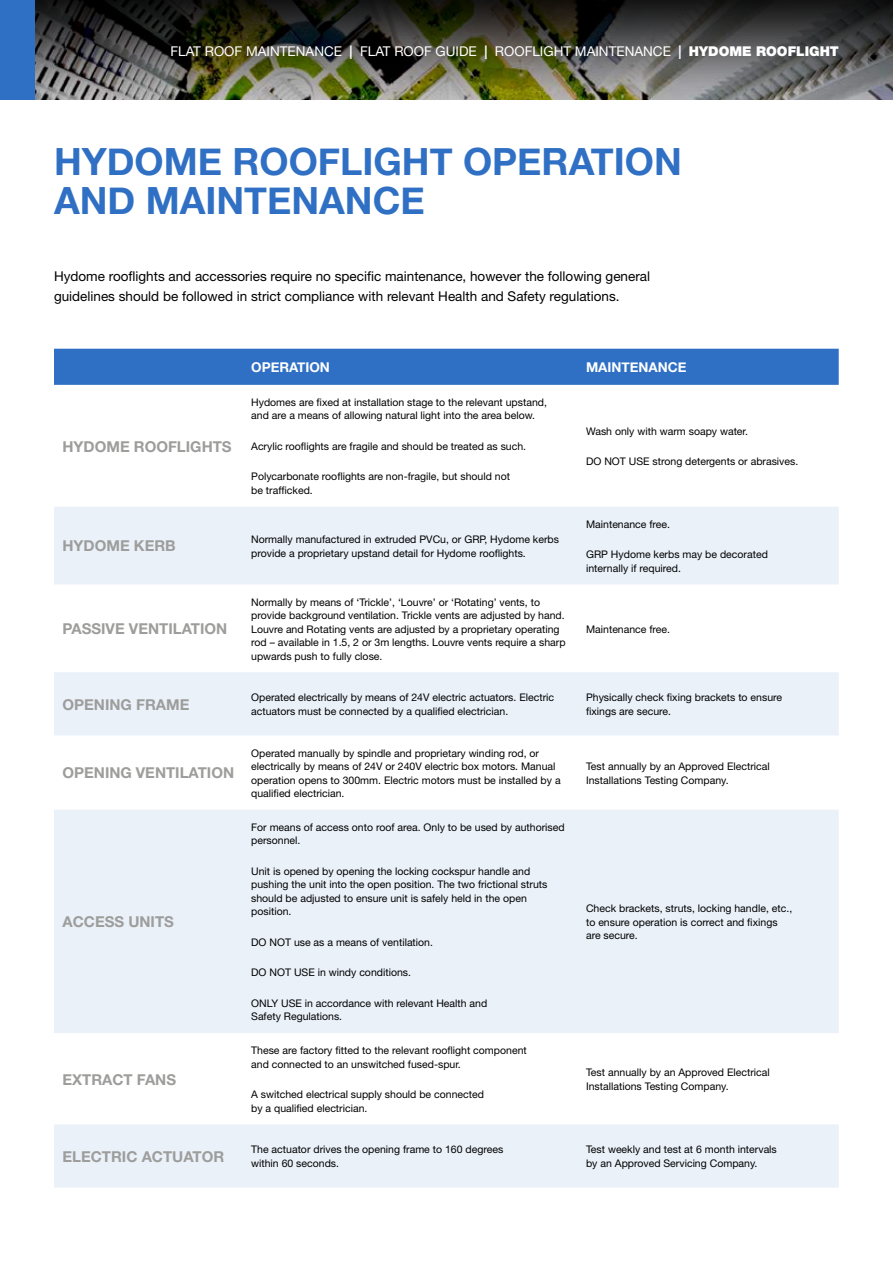
<style>
.page{position:relative;width:893px;height:1263px;background:#fff}
.page>*{position:absolute;margin:0;border:0;box-sizing:border-box;transform-origin:0 0}
.t1{font:700 37.5px/39px "Helvetica Neue";color:#3070c4}
.t2{font:700 15px "Helvetica Neue East A";color:#9d9d9c}
.t3{font:13.5px/19.5px "Helvetica Neue";color:#000}
.t4{font:13.5px "Helvetica Neue";color:#fff}
.t5{font:700 13.5px "Helvetica Neue";color:#fff}
.t6{font:10.5px/13.5px "Helvetica Neue";color:#000}
.s1{font-weight:700}
.s2{font-weight:900}
</style>
<div class="page">
<div style="left:54px;top:349px;width:785px;height:36px;background:#3070c4"></div>
<svg style="left:54px;top:507px;width:785px;height:680px;fill:#eaf1f9"></svg>
<img style="left:34px;top:0;width:859px;height:99px">
<div style="left:0;top:0;width:34px;height:99px;background:#3070c4"></div>
<p class="t4" style="left:171px;top:43px;width:670px">FLAT ROOF MAINTENANCE <span class="s1">|</span> FLAT ROOF GUIDE <span class="s1">|</span> ROOFLIGHT MAINTENANCE <span class="s1">|</span> <span class="s2">HYDOME ROOFLIGHT</span></p>
<h1 class="t1" style="left:54px;top:143px;width:629px">HYDOME ROOFLIGHT OPERATION<br>AND MAINTENANCE</h1>
<p class="t3" style="left:54px;top:266px;width:598px">Hydome rooflights and accessories require no specific maintenance, however the following general guidelines should be followed in strict compliance with relevant Health and Safety regulations.</p>
<h2 class="t2" style="left:63px;top:437px;width:171px">HYDOME ROOFLIGHTS</h2>
<p class="t5" style="left:251px;top:357px;width:80px">OPERATION</p>
<p class="t5" style="left:586px;top:357px;width:102px">MAINTENANCE</p>
<p class="t6" style="left:251px;top:395px;width:297px">Hydomes are fixed at installation stage to the relevant upstand, and are a means of allowing natural light into the area below.</p>
<p class="t6" style="left:251px;top:439px;width:276px">Acrylic rooflights are fragile and should be treated as such.</p>
<p class="t6" style="left:251px;top:470px;width:260px">Polycarbonate rooflights are non-fragile, but should not be trafficked.</p>
<p class="t6" style="left:586px;top:424px;width:163px">Wash only with warm soapy water.</p>
<p class="t6" style="left:586px;top:454px;width:214px">DO NOT USE strong detergents or abrasives.</p>
<h2 class="t2" style="left:63px;top:537px;width:115px">HYDOME KERB</h2>
<p class="t6" style="left:251px;top:532px;width:309px">Normally manufactured in extruded PVCu, or GRP, Hydome kerbs provide a proprietary upstand detail for Hydome rooflights.</p>
<h2 class="t2" style="left:63px;top:620px;width:166px">PASSIVE VENTILATION</h2>
<p class="t6" style="left:251px;top:595px;width:316px">Normally by means of ‘Trickle’, ‘Louvre’ or ‘Rotating’ vents, to provide background ventilation. Trickle vents are adjusted by hand.<br>Louvre and Rotating vents are adjusted by a proprietary operating rod – available in 1.5, 2 or 3m lengths. Louvre vents require a sharp upwards push to fully close.</p>
<p class="t6" style="left:586px;top:517px;width:86px">Maintenance free.</p>
<p class="t6" style="left:586px;top:548px;width:183px">GRP Hydome kerbs may be decorated internally if required.</p>
<p class="t6" style="left:586px;top:622px;width:86px">Maintenance free.</p>
<h2 class="t2" style="left:63px;top:695px;width:128px">OPENING FRAME</h2>
<p class="t6" style="left:251px;top:691px;width:304px">Operated electrically by means of 24V electric actuators. Electric actuators must be connected by a qualified electrician.</p>
<p class="t6" style="left:586px;top:691px;width:198px">Physically check fixing brackets to ensure fixings are secure.</p>
<h2 class="t2" style="left:63px;top:764px;width:173px">OPENING VENTILATION</h2>
<h2 class="t2" style="left:63px;top:912px;width:113px">ACCESS UNITS</h2>
<h2 class="t2" style="left:63px;top:1070px;width:115px">EXTRACT FANS</h2>
<p class="t6" style="left:251px;top:746px;width:311px">Operated manually by spindle and proprietary winding rod, or electrically by means of 24V or 240V electric box motors. Manual operation opens to 300mm. Electric motors must be installed by a qualified electrician.</p>
<p class="t6" style="left:251px;top:820px;width:315px">For means of access onto roof area. Only to be used by authorised personnel.</p>
<p class="t6" style="left:251px;top:864px;width:298px">Unit is opened by opening the locking cockspur handle and pushing the unit into the open position. The two frictional struts should be adjusted to ensure unit is safely held in the open position.</p>
<p class="t6" style="left:251px;top:935px;width:183px">DO NOT use as a means of ventilation.</p>
<p class="t6" style="left:251px;top:966px;width:161px">DO NOT USE in windy conditions.</p>
<p class="t6" style="left:251px;top:996px;width:238px">ONLY USE in accordance with relevant Health and<br>Safety Regulations.</p>
<p class="t6" style="left:251px;top:1043px;width:277px">These are factory fitted to the relevant rooflight component and connected to an unswitched fused-spur.</p>
<p class="t6" style="left:251px;top:1087px;width:234px">A switched electrical supply should be connected by a qualified electrician.</p>
<p class="t6" style="left:586px;top:759px;width:185px">Test annually by an Approved Electrical<br>Installations Testing Company.</p>
<p class="t6" style="left:586px;top:901px;width:208px">Check brackets, struts, locking handle, etc., to ensure operation is correct and fixings are secure.</p>
<p class="t6" style="left:586px;top:1065px;width:185px">Test annually by an Approved Electrical<br>Installations Testing Company.</p>
<h2 class="t2" style="left:63px;top:1147px;width:163px">ELECTRIC ACTUATOR</h2>
<p class="t6" style="left:251px;top:1143px;width:254px">The actuator drives the opening frame to 160 degrees within 60 seconds.</p>
<p class="t6" style="left:586px;top:1143px;width:192px">Test weekly and test at 6 month intervals by an Approved Servicing Company.</p>
</div>
